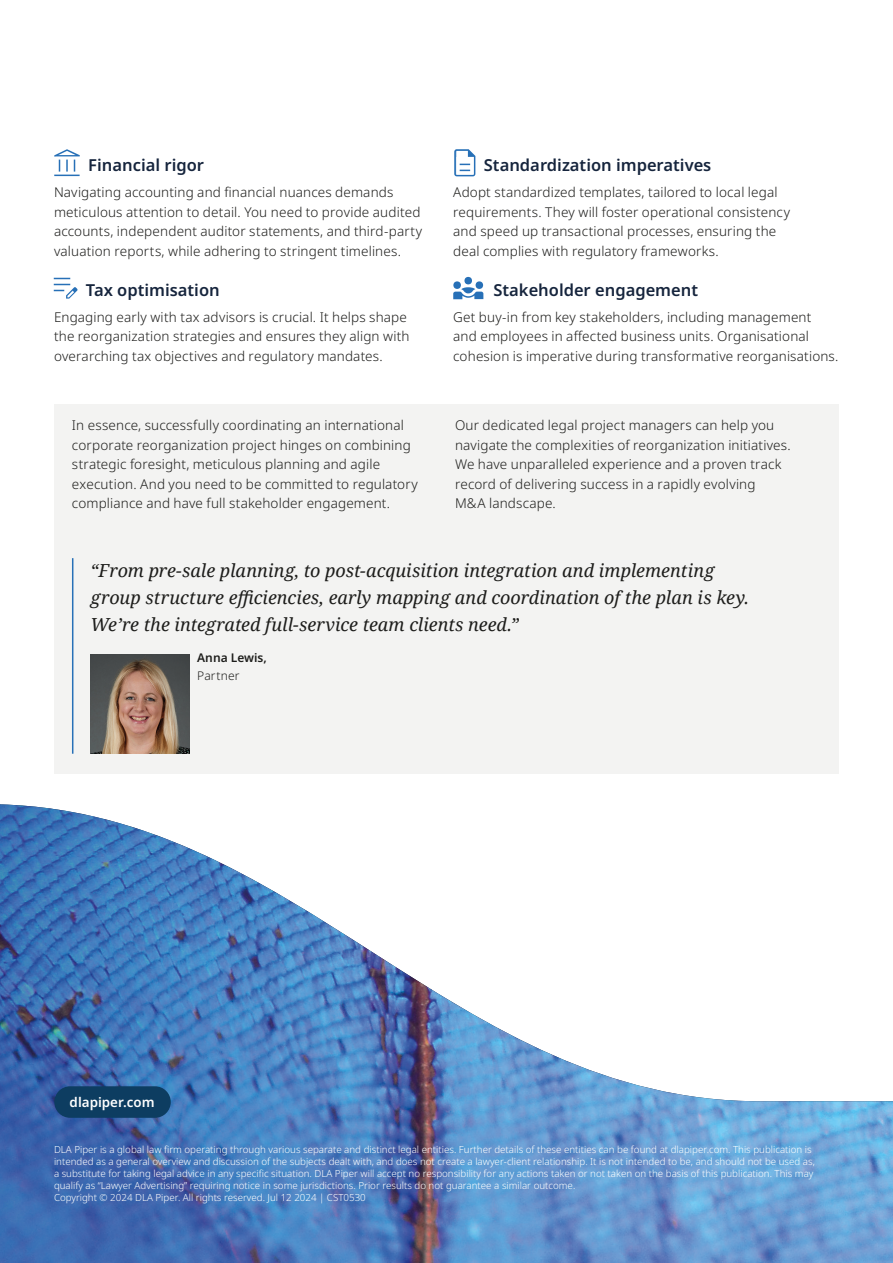
<style>
.page{position:relative;width:893px;height:1263px;background:#fff}
.page>*{position:absolute;margin:0;border:0;box-sizing:border-box;transform-origin:0 0}
.t1{font:italic 18px/27px "Noto Serif";color:#1d1d1b}
.t2{font:600 16.5px "Noto Sans";color:#16253d}
.t3{font:300 13.5px/19.5px "Noto Sans";letter-spacing:.01em;color:#1d1d1b}
.t4{font:600 13.35px "Noto Sans";color:#fff}
.t5{font:600 12px "Noto Sans";color:#1d1d1b}
.t6{font:300 12px "Noto Sans";letter-spacing:.015em;color:#1d1d1b}
.t7{font:300 9.75px/12px "Noto Sans";color:#fff}
</style>
<div class="page">
<img style="left:0;top:804px;width:893px;height:459px">
<div style="left:54px;top:1086px;width:117px;height:32px;background:#0d3d61;border-radius:16px"></div>
<svg style="left:453px;top:277px;width:30px;height:22px"></svg>
<svg style="left:54px;top:278px;width:23px;height:21px"></svg>
<svg style="left:54px;top:149px;width:26px;height:27px"></svg>
<svg style="left:454px;top:149px;width:21px;height:27px"></svg>
<div style="left:54px;top:405px;width:785px;height:369px;background:#f3f3f2"></div>
<hr style="left:72px;top:558px;width:1px;height:196px;background:#2770b7">
<img style="left:90px;top:654px;width:100px;height:100px">
<p class="t2" style="left:88px;top:154px;width:117px">Financial rigor</p>
<p class="t3" style="left:54px;top:183px;width:370px">Navigating accounting and financial nuances demands meticulous attention to detail. You need to provide audited accounts, independent auditor statements, and third-party valuation reports, while adhering to stringent timelines.</p>
<p class="t2" style="left:86px;top:278px;width:135px">Tax optimisation</p>
<p class="t3" style="left:54px;top:307px;width:357px">Engaging early with tax advisors is crucial. It helps shape the reorganization strategies and ensures they align with overarching tax objectives and regulatory mandates.</p>
<p class="t3" style="left:72px;top:416px;width:347px">In essence, successfully coordinating an international corporate reorganization project hinges on combining strategic foresight, meticulous planning and agile execution. And you need to be committed to regulatory compliance and have full stakeholder engagement.</p>
<p class="t2" style="left:484px;top:154px;width:229px">Standardization imperatives</p>
<p class="t3" style="left:453px;top:183px;width:338px">Adopt standardized templates, tailored to local legal requirements. They will foster operational consistency and speed up transactional processes, ensuring the deal complies with regulatory frameworks.</p>
<p class="t2" style="left:493px;top:278px;width:206px">Stakeholder engagement</p>
<p class="t3" style="left:453px;top:307px;width:387px">Get buy-in from key stakeholders, including management<br>and employees in affected business units. Organisational cohesion is imperative during transformative reorganisations.</p>
<p class="t3" style="left:455px;top:416px;width:337px">Our dedicated legal project managers can help you navigate the complexities of reorganization initiatives.<br>We have unparalleled experience and a proven track record of delivering success in a rapidly evolving<br>M&amp;A landscape.</p>
<h1 class="t1" style="left:90px;top:557px;width:660px">“From pre-sale planning, to post-acquisition integration and implementing group structure efficiencies, early mapping and coordination of the plan is key.<br>We’re the integrated full-service team clients need.”</h1>
<p class="t5" style="left:197px;top:649px;width:71px">Anna Lewis,</p>
<p class="t6" style="left:197px;top:667px;width:44px">Partner</p>
<p class="t4" style="left:70px;top:1093px;width:86px">dlapiper.com</p>
<p class="t7" style="left:54px;top:1144px;width:762px">DLA Piper is a global law firm operating through various separate and distinct legal entities. Further details of these entities can be found at dlapiper.com. This publication is intended as a general overview and discussion of the subjects dealt with, and does not create a lawyer-client relationship. It is not intended to be, and should not be used as, a substitute for taking legal advice in any specific situation. DLA Piper will accept no responsibility for any actions taken or not taken on the basis of this publication. This may qualify as “Lawyer Advertising” requiring notice in some jurisdictions. Prior results do not guarantee a similar outcome.<br>Copyright © 2024 DLA Piper. All rights reserved. Jul 12 2024 | CST0530</p>
</div>
